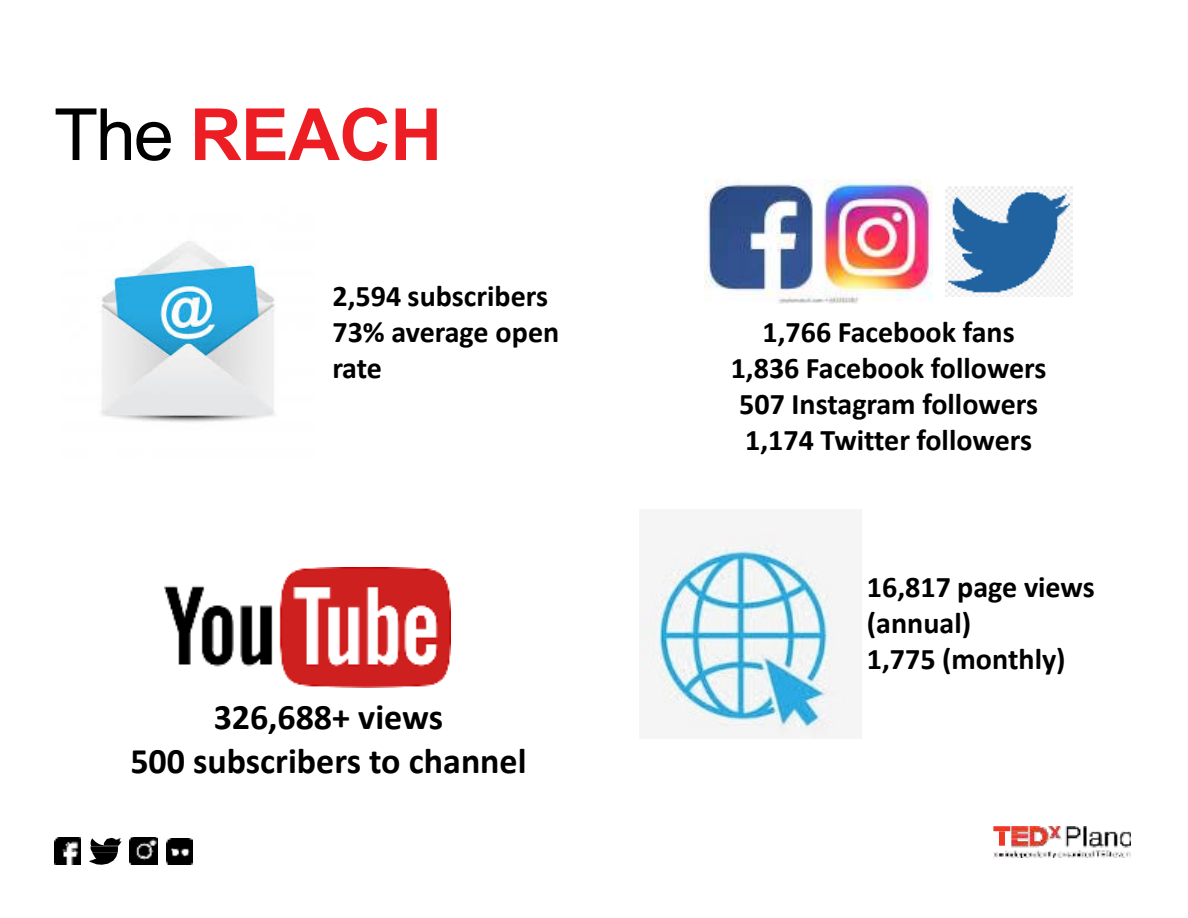
<style>
.page{position:relative;width:1188px;height:918px;background:#fff}
.page>*{position:absolute;margin:0;border:0;box-sizing:border-box;transform-origin:0 0}
.t1{font:700 72px "Arial";letter-spacing:-.01em;color:#ed1d24}
.t2{font:700 36px/43.2px "Calibri";color:#000;text-align:center}
.t3{font:700 30px/36px "Calibri";color:#000}
.s1{font-weight:400;color:#000}
</style>
<div class="page">
<img style="left:54px;top:838px;width:27px;height:27px">
<img style="left:166px;top:838px;width:26px;height:26px">
<img style="left:130px;top:837px;width:27px;height:28px">
<svg style="left:89px;top:838px;width:33px;height:27px"></svg>
<img style="left:994px;top:826px;width:136px;height:32px">
<div style="left:999px;top:831px;width:6px;height:15px;background:#ee3724"></div>
<div style="left:993px;top:826px;width:17px;height:5px;background:#ee3724"></div>
<img style="left:165px;top:568px;width:285px;height:119px">
<img style="left:704px;top:179px;width:229px;height:124px">
<img style="left:945px;top:187px;width:128px;height:109px">
<img style="left:101px;top:241px;width:174px;height:181px">
<img style="left:639px;top:531px;width:206px;height:208px">
<h1 class="t1" style="left:54px;top:104px;width:390px"><span class="s1">The</span> REACH</h1>
<p class="t3" style="left:332px;top:280px;width:228px">2,594 subscribers<br>73% average open rate</p>
<p class="t2" style="left:130px;top:698px;width:398px">326,688+ views<br>500 subscribers to channel</p>
<p class="t3" style="left:731px;top:316px;width:317px;text-align:center">1,766 Facebook fans<br>1,836 Facebook followers<br>507 Instagram followers<br>1,174 Twitter followers</p>
<p class="t3" style="left:867px;top:571px;width:229px">16,817 page views (annual)<br>1,775 (monthly)</p>
</div>
